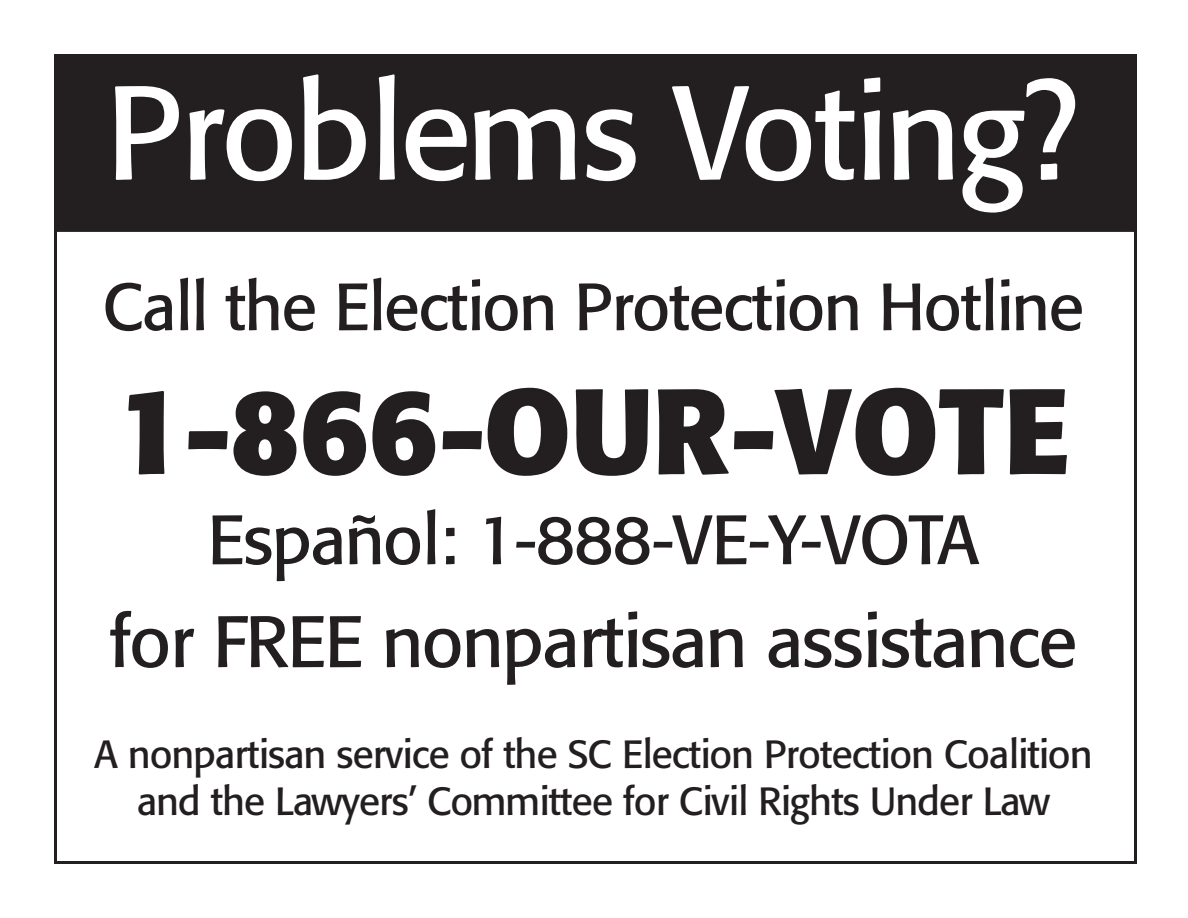
<style>
.page{position:relative;width:1188px;height:918px;background:#fff}
.page>*{position:absolute;margin:0;border:0;box-sizing:border-box;transform-origin:0 0}
.t1{font:132px "Fossyl";color:#fff}
.t2{font:700 120px "Fossyl";color:#231f20}
.t3{font:72px "Fossyl";color:#231f20}
.t4{font:69px "Fossyl";color:#231f20}
.t5{font:66px "Fossyl";color:#231f20}
.t6{font:39px/46.8px "Fossyl";color:#231f20;text-align:center}
</style>
<div class="page">
<div style="left:55px;top:55px;width:1078px;height:176px;background:#231f20"></div>
<h1 class="t1" style="left:108px;top:54px;width:973px">Problems Voting?</h1>
<h3 class="t5" style="left:104px;top:267px;width:982px">Call the Election Protection Hotline</h3>
<h2 class="t2" style="left:116px;top:357px;width:957px">1-866-OUR-VOTE</h2>
<h3 class="t4" style="left:209px;top:498px;width:772px">Español: 1-888-VE-Y-VOTA</h3>
<h3 class="t3" style="left:111px;top:598px;width:968px">for FREE nonpartisan assistance</h3>
<p class="t6" style="left:96px;top:731px;width:998px">A nonpartisan service of the SC Election Protection Coalition and the Lawyers’ Committee for Civil Rights Under Law</p>
</div>
